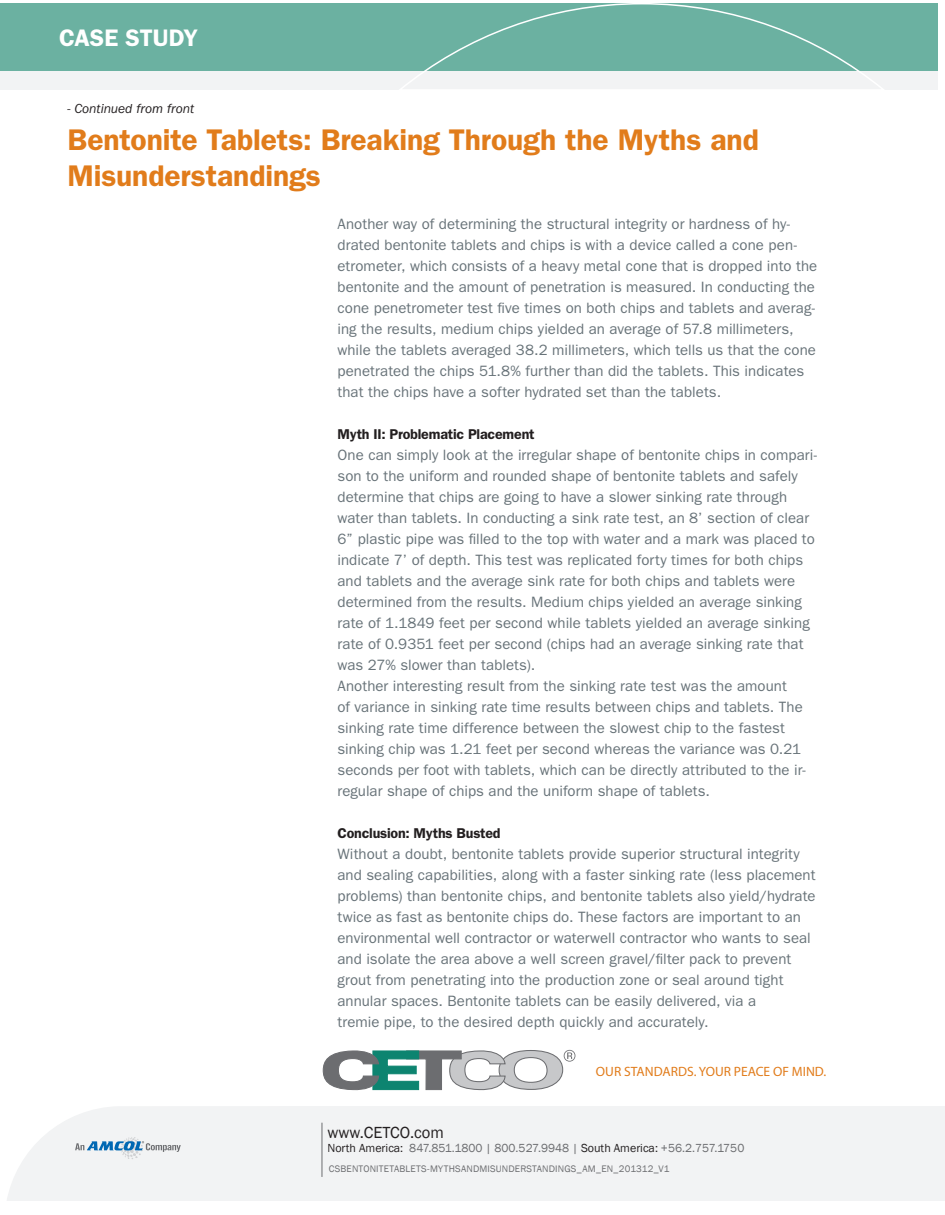
<style>
.page{position:relative;width:945px;height:1215px;background:#fff}
.page>*{position:absolute;margin:0;border:0;box-sizing:border-box;transform-origin:0 0}
.t1{font:600 30px/36px "ITC Franklin Gothic Std";letter-spacing:-.005em;color:#e17c1b}
.t2{font:24px "ITC Franklin Gothic Std Hvy";letter-spacing:-.01em;color:#fff}
.t3{font:600 24px "ITC Franklin Gothic Std";color:#fff}
.t4{font:16.5px "Franklin Gothic";color:#231f20}
.t5{font:15px/21px "ITC Franklin Gothic Std";letter-spacing:.005em;color:#687379}
.t6{font:600 14.25px "ITC Franklin Gothic Std";letter-spacing:-.01em;color:#231f20}
.t7{font:13.5px "Trade Gothic Bold Cond Twenty";color:#e17c1b}
.t8{font:italic 13.5px "ITC Franklin Gothic Std";color:#231f20}
.t9{font:12px "Franklin Gothic";color:#6c6d70}
.t10{font:9.75px "Franklin Gothic";letter-spacing:.02em;color:#6c6d70}
.s1{color:#231f20}
</style>
<div class="page">
<div style="left:0;top:4px;width:937px;height:86px;background:#f2f3f4"></div>
<div style="left:0;top:4px;width:937px;height:67px;background:#6bb1a1"></div>
<svg style="left:400px;top:4px;width:484px;height:86px"></svg>
<div style="left:7px;top:1106px;width:938px;height:95px;background:#f2f3f4"></div>
<svg style="left:322px;top:1049px;width:253px;height:42px"></svg>
<hr style="left:322px;top:1123px;width:1px;height:54px;background:#6c6d70">
<svg style="left:75px;top:1137px;width:106px;height:22px"></svg>
<p class="t2" style="left:58px;top:24px;width:251px">PROJECT CASE STUDY</p>
<p class="t3" style="left:59px;top:24px;width:140px">CASE STUDY</p>
<p class="t8" style="left:68px;top:101px;width:128px">- Continued from front</p>
<p class="t1" style="left:68px;top:121px;width:693px">Bentonite Tablets: Breaking Through the Myths and<br>Misunderstandings</p>
<p class="t5" style="left:338px;top:214px;width:481px">Another way of determining the structural integrity or hardness of hy&shy;drated bentonite tablets and chips is with a device called a cone pen&shy;etrometer, which consists of a heavy metal cone that is dropped into the bentonite and the amount of penetration is measured. In conducting the cone penetrometer test five times on both chips and tablets and averag&shy;ing the results, medium chips yielded an average of 57.8 millimeters, while the tablets averaged 38.2 millimeters, which tells us that the cone penetrated the chips 51.8% further than did the tablets. This indicates that the chips have a softer hydrated set than the tablets.</p>
<p class="t6" style="left:338px;top:426px;width:199px">Myth II: Problematic Placement</p>
<p class="t5" style="left:338px;top:445px;width:481px">One can simply look at the irregular shape of bentonite chips in compari&shy;son to the uniform and rounded shape of bentonite tablets and safely determine that chips are going to have a slower sinking rate through water than tablets. In conducting a sink rate test, an 8’ section of clear 6” plastic pipe was filled to the top with water and a mark was placed to indicate 7’ of depth. This test was replicated forty times for both chips and tablets and the average sink rate for both chips and tablets were determined from the results. Medium chips yielded an average sinking rate of 1.1849 feet per second while tablets yielded an average sinking rate of 0.9351 feet per second (chips had an average sinking rate that was 27% slower than tablets).</p>
<p class="t5" style="left:338px;top:676px;width:470px">Another interesting result from the sinking rate test was the amount<br>of variance in sinking rate time results between chips and tablets. The sinking rate time difference between the slowest chip to the fastest sinking chip was 1.21 feet per second whereas the variance was 0.21 seconds per foot with tablets, which can be directly attributed to the ir&shy;regular shape of chips and the uniform shape of tablets.</p>
<p class="t6" style="left:338px;top:825px;width:165px">Conclusion: Myths Busted</p>
<p class="t5" style="left:338px;top:844px;width:480px">Without a doubt, bentonite tablets provide superior structural integrity and sealing capabilities, along with a faster sinking rate (less placement problems) than bentonite chips, and bentonite tablets also yield/hydrate twice as fast as bentonite chips do. These factors are important to an environmental well contractor or waterwell contractor who wants to seal and isolate the area above a well screen gravel/filter pack to prevent grout from penetrating into the production zone or seal around tight annular spaces. Bentonite tablets can be easily delivered, via a<br>tremie pipe, to the desired depth quickly and accurately.</p>
<p class="t7" style="left:596px;top:1063px;width:232px">OUR STANDARDS. YOUR PEACE OF MIND.</p>
<p class="t4" style="left:327px;top:1122px;width:118px">www.CETCO.com</p>
<p class="t9" style="left:327px;top:1141px;width:418px"><span class="s1">North America:</span> 847.851.1800 | 800.527.9948 | <span class="s1">South America:</span> +56.2.757.1750</p>
<p class="t10" style="left:329px;top:1163px;width:342px">CSBENTONITETABLETS-MYTHSANDMISUNDERSTANDINGS_AM_EN_201312_V1</p>
</div>
